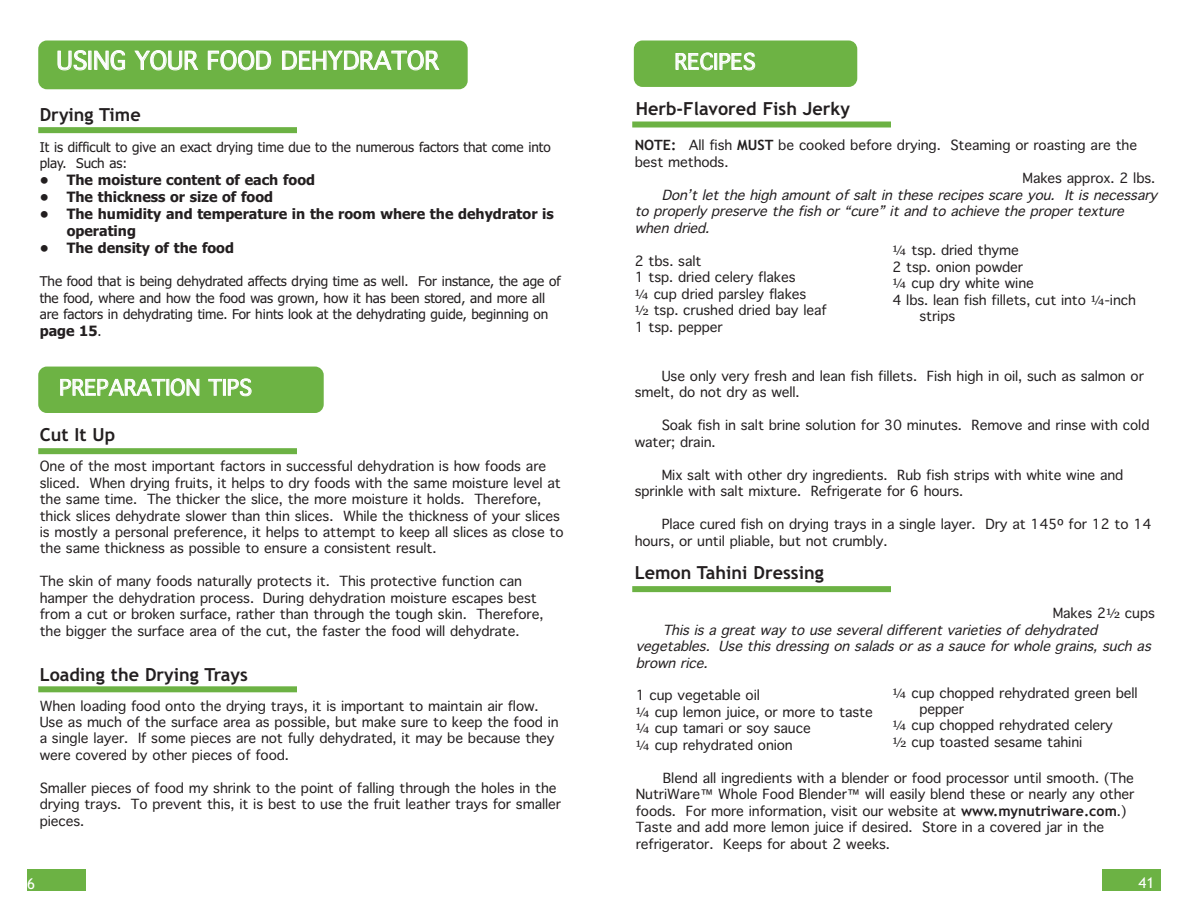
<style>
.page{position:relative;width:1188px;height:918px;background:#fff}
.page>*{position:absolute;margin:0;border:0;box-sizing:border-box;transform-origin:0 0}
.t1{font:24px "Geneva";color:#fff}
.t2{font:21px "Geneva";color:#fff}
.t3{font:700 18px "Trebuchet MS";color:#231f20}
.t4{font:15px "Trebuchet MS";color:#fff}
.t5{font:700 14.25px/17.1px "Tahoma";color:#231f20}
.t6{font:13.5px/16.5px "Geneva";letter-spacing:-.005em;color:#231f20}
.t7{font:13.5px/16.5px "Tahoma";letter-spacing:-.005em;color:#231f20}
.t8{font:italic 13.5px/16.5px "Geneva";color:#231f20}
.s1{font-weight:400;font-size:13.5px}
.s2{font-family:"Trebuchet MS";font-weight:700;font-size:14.25px}
.s3{font-family:"Georgia"}
.s4{font-family:"Tahoma"}
.s5{font-family:"Arial"}
</style>
<div class="page">
<div style="left:1102px;top:870px;width:59px;height:21px;background:#6cb244"></div>
<div style="left:27px;top:869px;width:59px;height:22px;background:#6cb244"></div>
<div style="left:38px;top:367px;width:286px;height:46px;background:#6db344;border-radius:9px"></div>
<div style="left:38px;top:448px;width:259px;height:6px;background:#6cb244"></div>
<div style="left:38px;top:686px;width:259px;height:6px;background:#6cb244"></div>
<div style="left:38px;top:40px;width:430px;height:49px;background:#6db344;border-radius:9px"></div>
<div style="left:38px;top:127px;width:259px;height:6px;background:#6cb244"></div>
<div style="left:634px;top:40px;width:223px;height:47px;background:#6db344;border-radius:9px"></div>
<div style="left:632px;top:122px;width:259px;height:6px;background:#6cb244"></div>
<div style="left:632px;top:586px;width:259px;height:6px;background:#6cb244"></div>
<h1 class="t1" style="left:57px;top:47px;width:384px">USING YOUR FOOD DEHYDRATOR</h1>
<h3 class="t3" style="left:40px;top:105px;width:103px">Drying Time</h3>
<p class="t7" style="left:40px;top:139px;width:512px">It is difficult to give an exact drying time due to the numerous factors that come into play. Such as:</p>
<p class="t5" style="left:40px;top:171px;width:277px">• The moisture content of each food</p>
<p class="t5" style="left:40px;top:188px;width:235px">• The thickness or size of food</p>
<p class="t5" style="left:67px;top:205px;width:489px;text-indent:-27px">• The humidity and temperature in the room where the dehydrator is operating</p>
<p class="t5" style="left:40px;top:240px;width:196px">• The density of the food</p>
<p class="t7" style="left:40px;top:273px;width:522px">The food that is being dehydrated affects drying time as well. For instance, the age of the food, where and how the food was grown, how it has been stored, and more all are factors in dehydrating time. For hints look at the dehydrating guide, beginning on</p>
<p class="t5" style="left:40px;top:323px;width:63px">page 15<span class="s1">.</span></p>
<h2 class="t2" style="left:59px;top:376px;width:194px">PREPARATION TIPS</h2>
<h3 class="t3" style="left:40px;top:424px;width:77px">Cut It Up</h3>
<p class="t6" style="left:40px;top:458px;width:525px">One of the most important factors in successful dehydration is how foods are sliced. When drying fruits, it helps to dry foods with the same moisture level at the same time. The thicker the slice, the more moisture it holds. Therefore, thick slices dehydrate slower than thin slices. While the thickness of your slices is mostly a personal preference, it helps to attempt to keep all slices as close to the same thickness as possible to ensure a consistent result.</p>
<p class="t6" style="left:40px;top:573px;width:505px">The skin of many foods naturally protects it. This protective function can hamper the dehydration process. During dehydration moisture escapes best from a cut or broken surface, rather than through the tough skin. Therefore, the bigger the surface area of the cut, the faster the food will dehydrate.</p>
<h3 class="t3" style="left:40px;top:665px;width:210px">Loading the Drying Trays</h3>
<p class="t6" style="left:40px;top:698px;width:521px">When loading food onto the drying trays, it is important to maintain air flow.<br>Use as much of the surface area as possible, but make sure to keep the food in a single layer. If some pieces are not fully dehydrated, it may be because they were covered by other pieces of food.</p>
<p class="t6" style="left:40px;top:780px;width:523px">Smaller pieces of food my shrink to the point of falling through the holes in the drying trays. To prevent this, it is best to use the fruit leather trays for smaller pieces.</p>
<h2 class="t2" style="left:675px;top:50px;width:82px">RECIPES</h2>
<h3 class="t3" style="left:636px;top:98px;width:216px">Herb-Flavored Fish Jerky</h3>
<p class="t6" style="left:635px;top:138px;width:504px"><span class="s2">NOTE:</span> All fish <span class="s2">MUST</span> be cooked before drying. Steaming or roasting are the</p>
<p class="t6" style="left:635px;top:154px;width:95px">best methods.</p>
<p class="t6" style="left:1022px;top:171px;width:134px">Makes approx. 2 lbs.</p>
<p class="t8" style="left:635px;top:187px;width:527px;text-indent:27px">Don’t let the high amount of salt in these recipes scare you. It is necessary to properly preserve the fish or “cure” it and to achieve the proper texture when dried.</p>
<p class="t6" style="left:635px;top:253px;width:194px">2 tbs. salt<br>1 tsp. dried celery flakes<br><span class="s3">¼</span> cup dried parsley flakes<br><span class="s3">½</span> tsp. crushed dried bay leaf<br>1 tsp. pepper</p>
<p class="t6" style="left:635px;top:368px;width:511px;text-indent:27px">Use only very fresh and lean fish fillets. Fish high in oil, such as salmon or smelt, do not dry as well.</p>
<p class="t6" style="left:635px;top:417px;width:516px;text-indent:27px">Soak fish in salt brine solution for 30 minutes. Remove and rinse with cold water; drain.</p>
<p class="t6" style="left:635px;top:467px;width:490px;text-indent:27px">Mix salt with other dry ingredients. Rub fish strips with white wine and sprinkle with salt mixture. Refrigerate for 6 hours.</p>
<p class="t6" style="left:635px;top:516px;width:518px;text-indent:27px">Place cured fish on drying trays in a single layer. Dry at 145<span class="s4">º</span> for 12 to 14 hours, or until pliable, but not crumbly.</p>
<p class="t6" style="left:892px;top:242px;width:128px"><span class="s3">¼</span> tsp. dried thyme</p>
<p class="t6" style="left:892px;top:259px;width:132px">2 tsp. onion powder</p>
<p class="t6" style="left:892px;top:275px;width:143px"><span class="s3">¼</span> cup dry white wine</p>
<p class="t6" style="left:892px;top:292px;width:245px">4 lbs. lean fish fillets, cut into <span class="s3">¼</span>-inch</p>
<p class="t6" style="left:919px;top:308px;width:37px">strips</p>
<h3 class="t3" style="left:635px;top:562px;width:190px">Lemon Tahini Dressing</h3>
<p class="t6" style="left:1053px;top:605px;width:104px">Makes 2<span class="s3">½</span> cups</p>
<p class="t8" style="left:663px;top:622px;width:440px">This is a great way to use several different varieties of dehydrated</p>
<p class="t8" style="left:636px;top:638px;width:520px">vegetables. Use this dressing on salads or as a sauce for whole grains, such as</p>
<p class="t8" style="left:636px;top:655px;width:77px">brown rice.</p>
<p class="t6" style="left:636px;top:688px;width:239px">1 cup vegetable oil<br><span class="s3">¼</span> cup lemon juice, or more to taste <span class="s3">¼</span> cup tamari or soy sauce<br><span class="s3">¼</span> cup rehydrated onion</p>
<p class="t6" style="left:636px;top:770px;width:500px;text-indent:27px">Blend all ingredients with a blender or food processor until smooth. (The NutriWare<span class="s5">™</span> Whole Food Blender<span class="s5">™</span> will easily blend these or nearly any other foods. For more information, visit our website at <span class="s2">www.mynutriware.com</span>.)<br>Taste and add more lemon juice if desired. Store in a covered jar in the refrigerator. Keeps for about 2 weeks.</p>
<p class="t6" style="left:892px;top:685px;width:247px"><span class="s3">¼</span> cup chopped rehydrated green bell</p>
<p class="t6" style="left:920px;top:701px;width:46px">pepper</p>
<p class="t6" style="left:892px;top:718px;width:222px"><span class="s3">¼</span> cup chopped rehydrated celery</p>
<p class="t6" style="left:892px;top:734px;width:191px"><span class="s3">½</span> cup toasted sesame tahini</p>
<p class="t4" style="left:27px;top:875px;width:9px">6</p>
<p class="t4" style="left:1139px;top:874px;width:17px">41</p>
</div>
